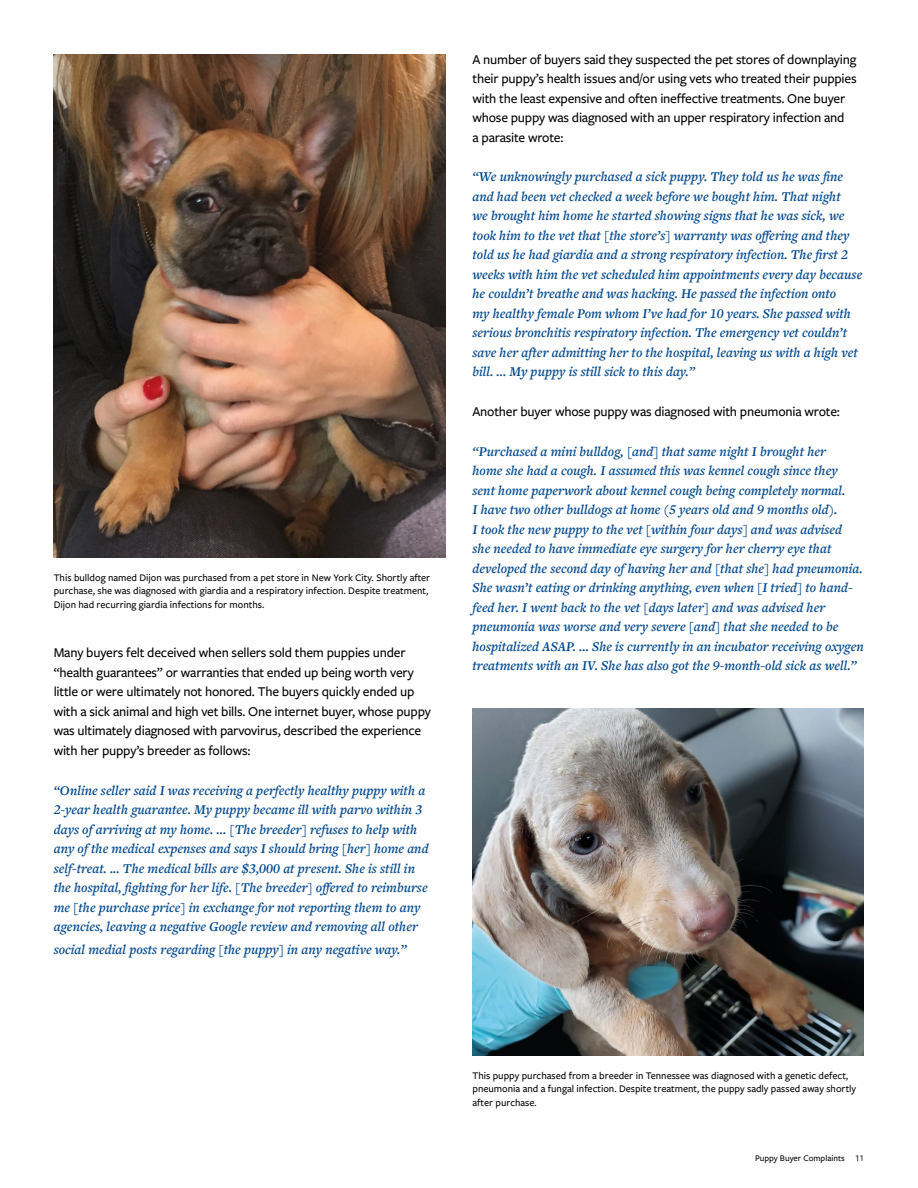
<style>
.page{position:relative;width:918px;height:1188px;background:#fff}
.page>*{position:absolute;margin:0;border:0;box-sizing:border-box;transform-origin:0 0}
.t1{font:italic 600 13.95px/19.5px "Freight Text Pro";color:#00488e}
.t2{font:500 13.95px/19.5px "Freight Sans Pro";letter-spacing:-.015em;color:#000}
.t3{font:500 10.5px/13.2px "Freight Sans Pro";color:#000}
.t4{font:500 9px "Freight Sans Pro";color:#000}
</style>
<div class="page">
<img style="left:54px;top:54px;width:392px;height:504px">
<img style="left:473px;top:708px;width:391px;height:348px">
<p class="t3" style="left:54px;top:571px;width:378px">This bulldog named Dijon was purchased from a pet store in New York City. Shortly after purchase, she was diagnosed with giardia and a respiratory infection. Despite treatment,<br>Dijon had recurring giardia infections for months.</p>
<p class="t2" style="left:54px;top:643px;width:379px">Many buyers felt deceived when sellers sold them puppies under “health guarantees” or warranties that ended up being worth very little or were ultimately not honored. The buyers quickly ended up with a sick animal and high vet bills. One internet buyer, whose puppy was ultimately diagnosed with parvovirus, described the experience with her puppy’s breeder as follows:</p>
<p class="t1" style="left:54px;top:780px;width:376px">“Online seller said I was receiving a perfectly healthy puppy with a 2-year health guarantee. My puppy became ill with parvo within 3 days of arriving at my home. ... [The breeder] refuses to help with any of the medical expenses and says I should bring [her] home and self-treat. ... The medical bills are $3,000 at present. She is still in the hospital, fighting for her life. [The breeder] offered to reimburse me [the purchase price] in exchange for not reporting them to any agencies, leaving a negative Google review and removing all other</p>
<p class="t1" style="left:54px;top:939px;width:354px">social medial posts regarding [the puppy] in any negative way.”</p>
<p class="t2" style="left:472px;top:49px;width:386px">A number of buyers said they suspected the pet stores of downplaying their puppy’s health issues and/or using vets who treated their puppies with the least expensive and often ineffective treatments. One buyer whose puppy was diagnosed with an upper respiratory infection and<br>a parasite wrote:</p>
<p class="t1" style="left:472px;top:167px;width:391px">“We unknowingly purchased a sick puppy. They told us he was fine and had been vet checked a week before we bought him. That night<br>we brought him home he started showing signs that he was sick, we took him to the vet that [the store’s] warranty was offering and they told us he had giardia and a strong respiratory infection. The first 2 weeks with him the vet scheduled him appointments every day because he couldn’t breathe and was hacking. He passed the infection onto<br>my healthy female Pom whom I’ve had for 10 years. She passed with serious bronchitis respiratory infection. The emergency vet couldn’t save her after admitting her to the hospital, leaving us with a high vet bill. ... My puppy is still sick to this day.”</p>
<p class="t2" style="left:472px;top:401px;width:369px">Another buyer whose puppy was diagnosed with pneumonia wrote:</p>
<p class="t1" style="left:472px;top:441px;width:393px">“Purchased a mini bulldog, [and] that same night I brought her<br>home she had a cough. I assumed this was kennel cough since they sent home paperwork about kennel cough being completely normal.<br>I have two other bulldogs at home (5 years old and 9 months old).<br>I took the new puppy to the vet [within four days] and was advised<br>she needed to have immediate eye surgery for her cherry eye that developed the second day of having her and [that she] had pneumonia.<br>She wasn’t eating or drinking anything, even when [I tried] to hand&shy;feed her. I went back to the vet [days later] and was advised her pneumonia was worse and very severe [and] that she needed to be hospitalized ASAP. ... She is currently in an incubator receiving oxygen treatments with an IV. She has also got the 9-month-old sick as well.”</p>
<p class="t3" style="left:472px;top:1069px;width:385px">This puppy purchased from a breeder in Tennessee was diagnosed with a genetic defect, pneumonia and a fungal infection. Despite treatment, the puppy sadly passed away shortly after purchase.</p>
<p class="t4" style="left:755px;top:1152px;width:110px">Puppy Buyer Complaints 11</p>
</div>
